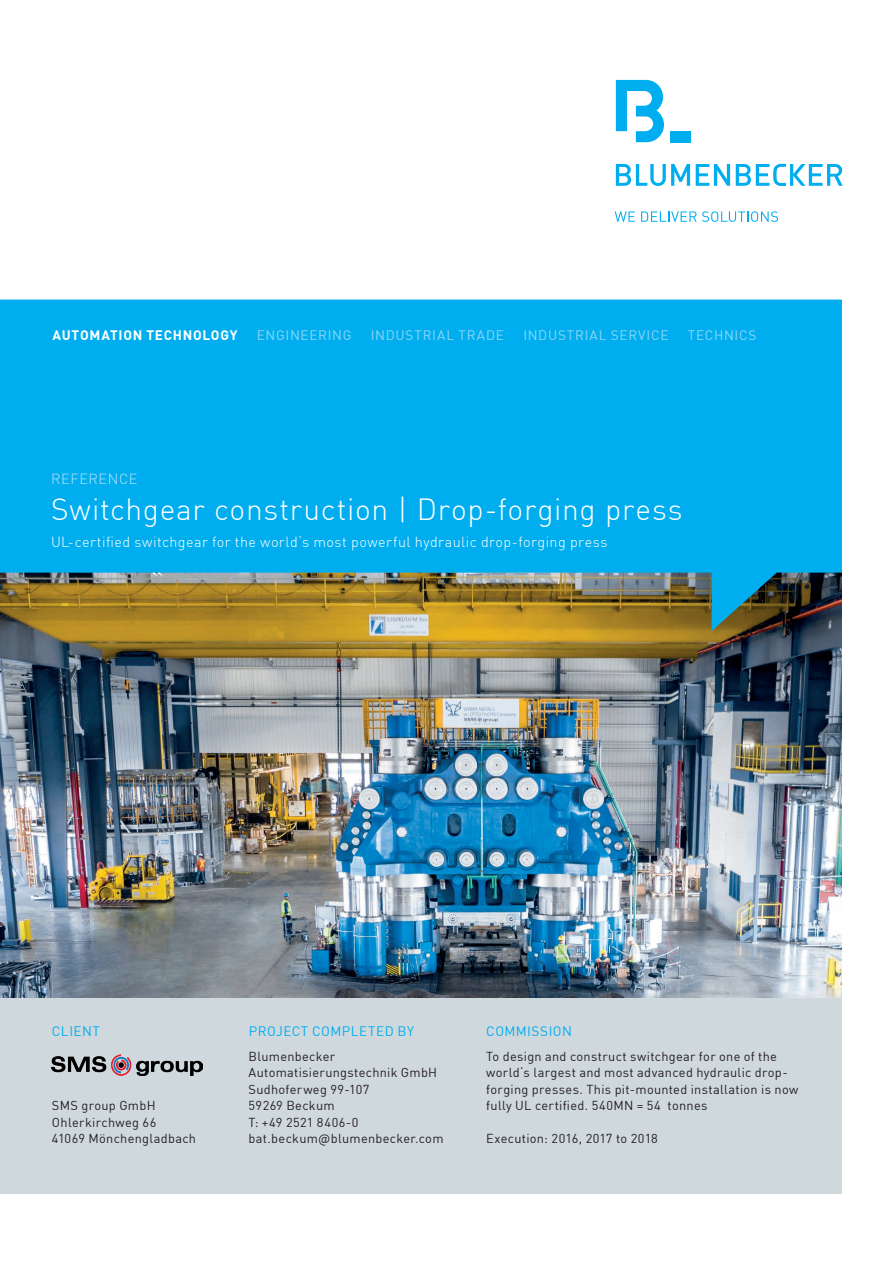
<style>
.page{position:relative;width:893px;height:1263px;background:#fff}
.page>*{position:absolute;margin:0;border:0;box-sizing:border-box;transform-origin:0 0}
.t1{font:300 30px "Blumenbecker DIN Pro";letter-spacing:.02em;color:#fff}
.t2{font:300 14.4px "Blumenbecker DIN Pro";letter-spacing:.03em;color:#fff}
.t3{font:300 14.4px "Blumenbecker DIN Pro";letter-spacing:.04em;color:#b9e5fa}
.t4{font:13.5px "Blumenbecker DIN Pro";letter-spacing:.055em;color:#8dd7f7}
.t5{font:13.5px "Blumenbecker DIN Pro";letter-spacing:.035em;color:#00aeef}
.t6{font:700 13.5px "Blumenbecker DIN Pro";letter-spacing:.055em;color:#fff}
.t7{font:12.75px/16.5px "Blumenbecker DIN Pro";letter-spacing:.025em;color:#231f20}
</style>
<div class="page">
<img style="left:0;top:631px;width:842px;height:367px">
<div style="left:0;top:998px;width:842px;height:195px;background:#cfd8dd"></div>
<svg style="left:0;top:300px;width:842px;height:331px;background:#18a5d0"></svg>
<img style="left:51px;top:1054px;width:151px;height:21px">
<svg style="left:616px;top:80px;width:48px;height:62px"></svg>
<div style="left:670px;top:131px;width:20px;height:11px;background:#00aeef"></div>
<svg style="left:616px;top:164px;width:227px;height:22px"></svg>
<svg style="left:615px;top:211px;width:20px;height:11px"></svg>
<svg style="left:641px;top:211px;width:137px;height:11px"></svg>
<p class="t6" style="left:53px;top:324px;width:186px">AUTOMATION TECHNOLOGY</p>
<p class="t4" style="left:257px;top:324px;width:96px">ENGINEERING</p>
<p class="t4" style="left:371px;top:324px;width:135px">INDUSTRIAL TRADE</p>
<p class="t4" style="left:523px;top:324px;width:147px">INDUSTRIAL SERVICE</p>
<p class="t4" style="left:688px;top:324px;width:70px">TECHNICS</p>
<p class="t3" style="left:51px;top:468px;width:88px">REFERENCE</p>
<h1 class="t1" style="left:51px;top:486px;width:633px">Switchgear construction | Drop-forging press</h1>
<p class="t2" style="left:51px;top:531px;width:558px">UL-certified switchgear for the world‘s most powerful hydraulic drop-forging press</p>
<p class="t5" style="left:52px;top:1020px;width:49px">CLIENT</p>
<p class="t7" style="left:52px;top:1096px;width:146px">SMS group GmbH<br>Ohlerkirchweg 66<br>41069 Mönchengladbach</p>
<p class="t5" style="left:249px;top:1020px;width:167px">PROJECT COMPLETED BY</p>
<p class="t7" style="left:249px;top:1046px;width:196px">Blumenbecker<br>Automatisierungstechnik GmbH<br>Sudhoferweg 99-107<br>59269 Beckum<br>T: +49 2521 8406-0 bat.beckum@blumenbecker.com</p>
<p class="t5" style="left:486px;top:1020px;width:87px">COMMISSION</p>
<p class="t7" style="left:486px;top:1046px;width:314px">To design and construct switchgear for one of the world‘s largest and most advanced hydraulic drop&shy;forging presses. This pit-mounted installation is now fully UL certified. 540MN = 54 tonnes</p>
<p class="t7" style="left:486px;top:1129px;width:173px">Execution: 2016, 2017 to 2018</p>
</div>
